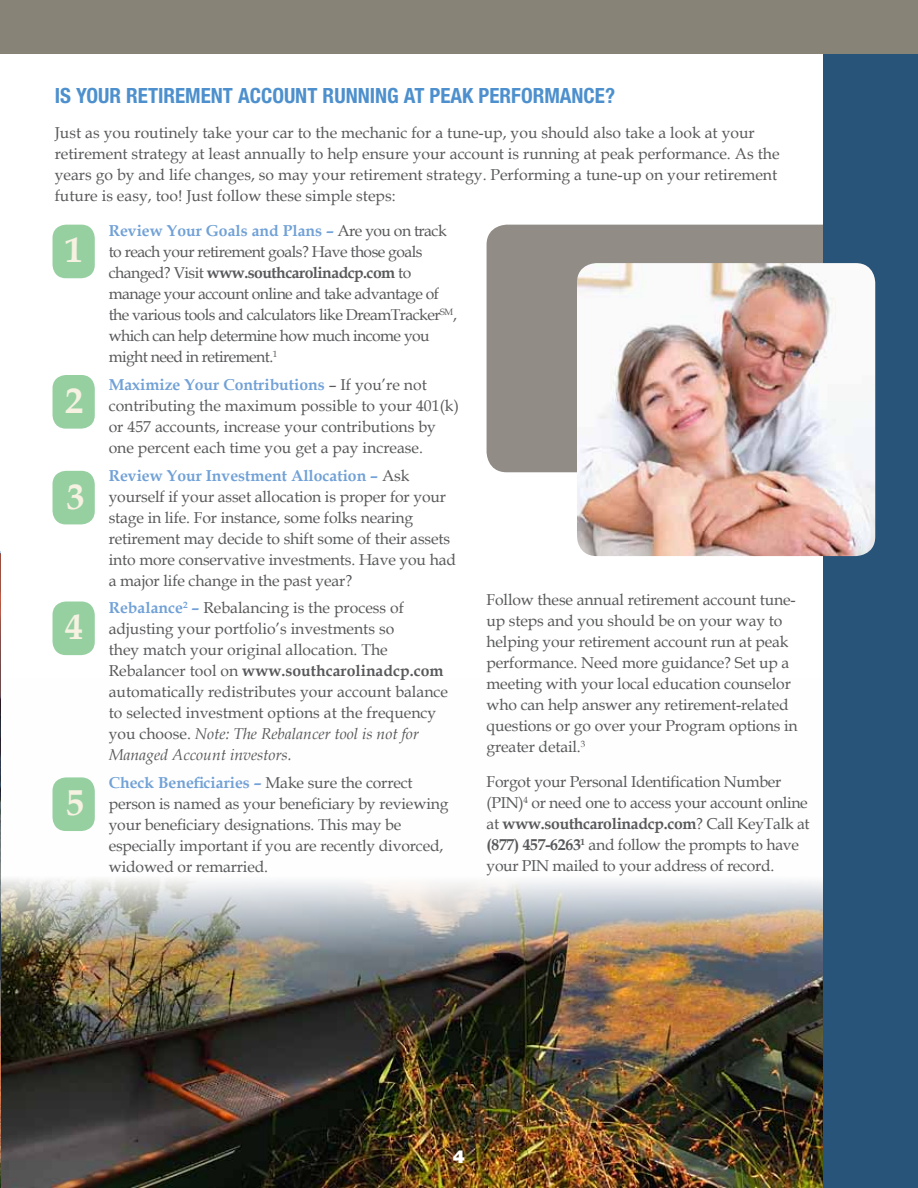
<style>
.page{position:relative;width:918px;height:1188px;background:#fff}
.page>*{position:absolute;margin:0;border:0;box-sizing:border-box;transform-origin:0 0}
.t1{font:700 36px "Book Antiqua";color:#f6f1e1}
.t2{font:700 condensed 21px "Helvetica Neue";color:#4d90cd}
.t3{font:900 18px "Helvetica Neue";color:#fff}
.t4{font:15.75px/21px "Book Antiqua";letter-spacing:-.01em;color:#58595b}
.t5{font:15.75px/21px "Book Antiqua";letter-spacing:-.035em;color:#58595b}
.s1{font-weight:700;color:#71a1d6}
.s2{font-weight:700}
.s3{font-style:italic}
</style>
<div class="page">
<img style="left:1px;top:678px;width:823px;height:510px">
<div style="left:487px;top:225px;width:337px;height:247px;background:#928c86"></div>
<div style="left:824px;top:0;width:94px;height:1188px;background:#29547a"></div>
<div style="left:0;top:0;width:918px;height:54px;background:#888377"></div>
<div style="left:52px;top:225px;width:43px;height:53px;background:#96d0a1;border-radius:14px"></div>
<div style="left:52px;top:375px;width:43px;height:54px;background:#96d0a1;border-radius:14px"></div>
<div style="left:52px;top:471px;width:43px;height:53px;background:#96d0a1;border-radius:14px"></div>
<div style="left:52px;top:602px;width:43px;height:53px;background:#96d0a1;border-radius:14px"></div>
<div style="left:52px;top:777px;width:43px;height:54px;background:#96d0a1;border-radius:14px"></div>
<img style="left:0;top:554px;width:1px;height:634px">
<img style="left:577px;top:263px;width:298px;height:293px">
<h2 class="t2" style="left:55px;top:83px;width:562px">IS YOUR RETIREMENT ACCOUNT RUNNING AT PEAK PERFORMANCE?</h2>
<p class="t4" style="left:55px;top:122px;width:726px">Just as you routinely take your car to the mechanic for a tune-up, you should also take a look at your retirement strategy at least annually to help ensure your account is running at peak performance. As the years go by and life changes, so may your retirement strategy. Performing a tune-up on your retirement future is easy, too! Just follow these simple steps:</p>
<h1 class="t1" style="left:65px;top:226px;width:19px">1</h1>
<p class="t5" style="left:109px;top:220px;width:350px"><span class="s1">Review Your Goals and Plans –</span> Are you on track to reach your retirement goals? Have those goals changed? Visit <span class="s2">www.southcarolinadcp.com</span> to manage your account online and take advantage of the various tools and calculators like DreamTracker<sup>SM</sup>, which can help determine how much income you might need in retirement.<sup>1</sup></p>
<p class="t4" style="left:109px;top:374px;width:352px"><span class="s1">Maximize Your Contributions</span> – If you’re not contributing the maximum possible to your 401(k) or 457 accounts, increase your contributions by one percent each time you get a pay increase.</p>
<p class="t4" style="left:109px;top:464px;width:349px"><span class="s1">Review Your Investment Allocation –</span> Ask yourself if your asset allocation is proper for your stage in life. For instance, some folks nearing retirement may decide to shift some of their assets into more conservative investments. Have you had a major life change in the past year?</p>
<p class="t4" style="left:109px;top:597px;width:341px"><span class="s1">Rebalance</span><sup>2</sup> <span class="s1">–</span> Rebalancing is the process of adjusting your portfolio’s investments so<br>they match your original allocation. The Rebalancer tool on <span class="s2">www.southcarolinadcp.com </span>automatically redistributes your account balance to selected investment options at the frequency you choose. <span class="s3">Note: The Rebalancer tool is not for Managed Account investors.</span></p>
<p class="t4" style="left:109px;top:772px;width:341px"><span class="s1">Check Beneficiaries –</span> Make sure the correct person is named as your beneficiary by reviewing your beneficiary designations. This may be especially important if you are recently divorced, widowed or remarried.</p>
<h1 class="t1" style="left:65px;top:376px;width:19px">2</h1>
<h1 class="t1" style="left:67px;top:472px;width:19px">3</h1>
<p class="t4" style="left:487px;top:589px;width:313px">Follow these annual retirement account tune&shy;up steps and you should be on your way to helping your retirement account run at peak performance. Need more guidance? Set up a meeting with your local education counselor who can help answer any retirement-related questions or go over your Program options in greater detail.<sup>3</sup></p>
<p class="t4" style="left:487px;top:771px;width:325px">Forgot your Personal Identification Number (PIN)<sup>4</sup> or need one to access your account online at <span class="s2">www.southcarolinadcp.com</span>? Call KeyTalk at <span class="s2">(877) 457-6263</span><sup>1</sup> and follow the prompts to have your PIN mailed to your address of record.</p>
<h1 class="t1" style="left:65px;top:602px;width:19px">4</h1>
<h1 class="t1" style="left:67px;top:778px;width:19px">5</h1>
<p class="t3" style="left:453px;top:1146px;width:14px">4</p>
</div>
